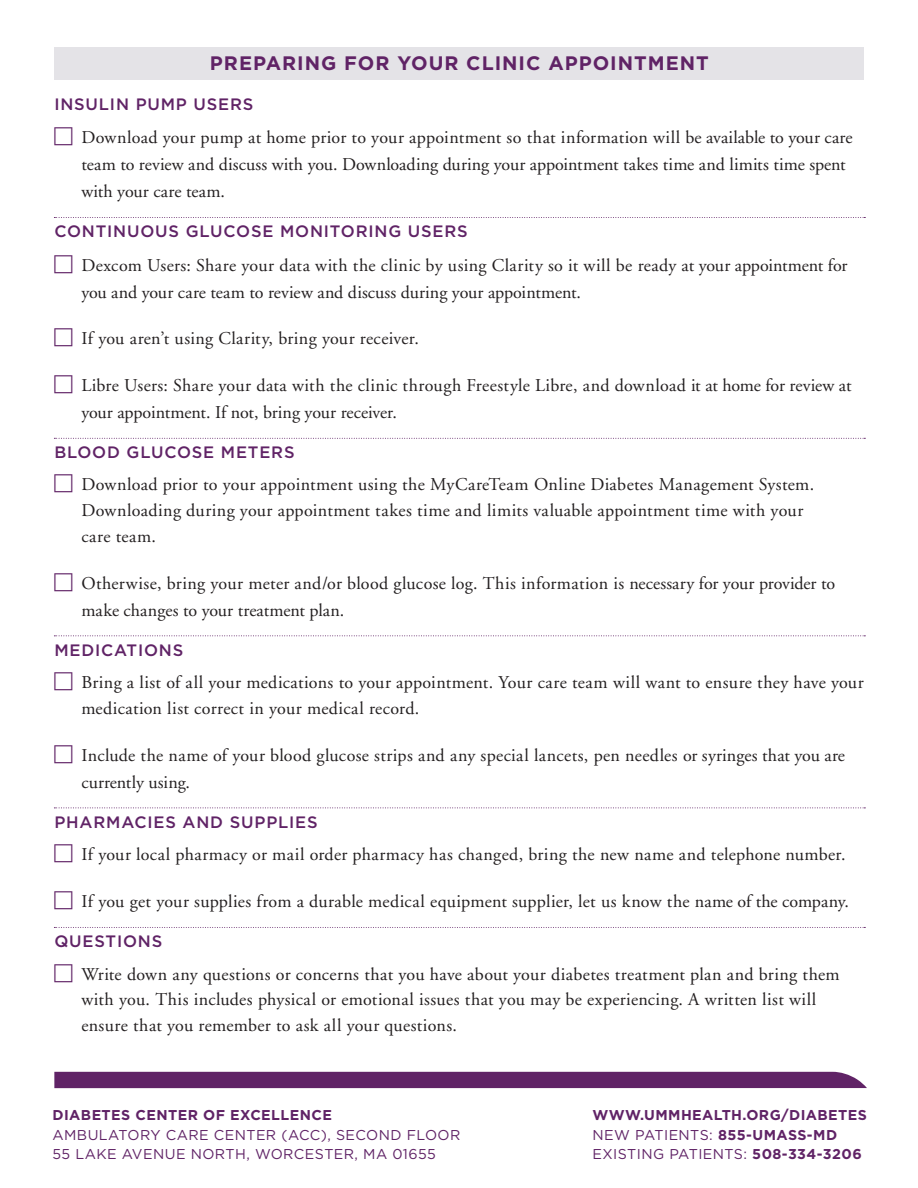
<style>
.page{position:relative;width:918px;height:1188px;background:#fff}
.page>*{position:absolute;margin:0;border:0;box-sizing:border-box;transform-origin:0 0}
.t1{font:700 19.5px "Gotham";letter-spacing:.05em;color:#602366}
.t2{font:18px/27px "Adobe Garamond";letter-spacing:.015em;color:#231f20}
.t3{font:500 16.5px "Gotham";letter-spacing:.05em;color:#602366}
.t4{font:700 14.25px/19.5px "Gotham";letter-spacing:.03em;color:#602366}
.t5{font:14.25px/19.5px "Gotham";letter-spacing:.03em;color:#602366}
.s1{font-weight:400}
</style>
<div class="page">
<div style="left:54px;top:1072px;width:813px;height:16px;background:#602366"></div>
<div style="left:54px;top:47px;width:810px;height:33px;background:#e4e3e7"></div>
<svg style="left:54px;top:217px;width:811px;height:1px"></svg>
<svg style="left:54px;top:438px;width:811px;height:1px"></svg>
<svg style="left:54px;top:635px;width:811px;height:1px"></svg>
<svg style="left:54px;top:808px;width:811px;height:1px"></svg>
<svg style="left:54px;top:927px;width:811px;height:1px"></svg>
<p class="t1" style="left:210px;top:50px;width:500px">PREPARING FOR YOUR CLINIC APPOINTMENT</p>
<p class="t3" style="left:54px;top:93px;width:201px">INSULIN PUMP USERS</p>
<p class="t2" style="left:81px;top:125px;width:773px">Download your pump at home prior to your appointment so that information will be available to your care team to review and discuss with you. Downloading during your appointment takes time and limits time spent with your care team.</p>
<p class="t3" style="left:54px;top:221px;width:415px">CONTINUOUS GLUCOSE MONITORING USERS</p>
<p class="t2" style="left:81px;top:252px;width:768px">Dexcom Users: Share your data with the clinic by using Clarity so it will be ready at your appointment for you and your care team to review and discuss during your appointment.</p>
<p class="t2" style="left:81px;top:325px;width:339px">If you aren’t using Clarity, bring your receiver.</p>
<p class="t2" style="left:81px;top:372px;width:772px">Libre Users: Share your data with the clinic through Freestyle Libre, and download it at home for review at your appointment. If not, bring your receiver.</p>
<p class="t3" style="left:54px;top:442px;width:242px">BLOOD GLUCOSE METERS</p>
<p class="t2" style="left:81px;top:473px;width:734px;line-height:25.5px">Download prior to your appointment using the MyCareTeam Online Diabetes Management System.<br>Downloading during your appointment takes time and limits valuable appointment time with your care team.</p>
<p class="t2" style="left:81px;top:570px;width:755px">Otherwise, bring your meter and/or blood glucose log. This information is necessary for your provider to make changes to your treatment plan.</p>
<p class="t3" style="left:54px;top:639px;width:130px">MEDICATIONS</p>
<p class="t2" style="left:81px;top:670px;width:784px;line-height:25.5px">Bring a list of all your medications to your appointment. Your care team will want to ensure they have your medication list correct in your medical record.</p>
<p class="t2" style="left:81px;top:742px;width:765px">Include the name of your blood glucose strips and any special lancets, pen needles or syringes that you are currently using.</p>
<p class="t3" style="left:54px;top:811px;width:265px">PHARMACIES AND SUPPLIES</p>
<p class="t2" style="left:81px;top:841px;width:766px">If your local pharmacy or mail order pharmacy has changed, bring the new name and telephone number.</p>
<p class="t2" style="left:81px;top:889px;width:769px">If you get your supplies from a durable medical equipment supplier, let us know the name of the company.</p>
<p class="t3" style="left:54px;top:931px;width:109px">QUESTIONS</p>
<p class="t2" style="left:81px;top:962px;width:760px;line-height:25.5px">Write down any questions or concerns that you have about your diabetes treatment plan and bring them with you. This includes physical or emotional issues that you may be experiencing. A written list will ensure that you remember to ask all your questions.</p>
<p class="t4" style="left:52px;top:1105px;width:281px">DIABETES CENTER OF EXCELLENCE</p>
<p class="t5" style="left:52px;top:1124px;width:410px">AMBULATORY CARE CENTER (ACC), SECOND FLOOR<br>55 LAKE AVENUE NORTH, WORCESTER, MA 01655</p>
<p class="t4" style="left:593px;top:1105px;width:276px">WWW.UMMHEALTH.ORG/DIABETES<br><span class="s1">NEW PATIENTS:</span> 855-UMASS-MD<br><span class="s1">EXISTING PATIENTS:</span> 508-334-3206</p>
</div>
